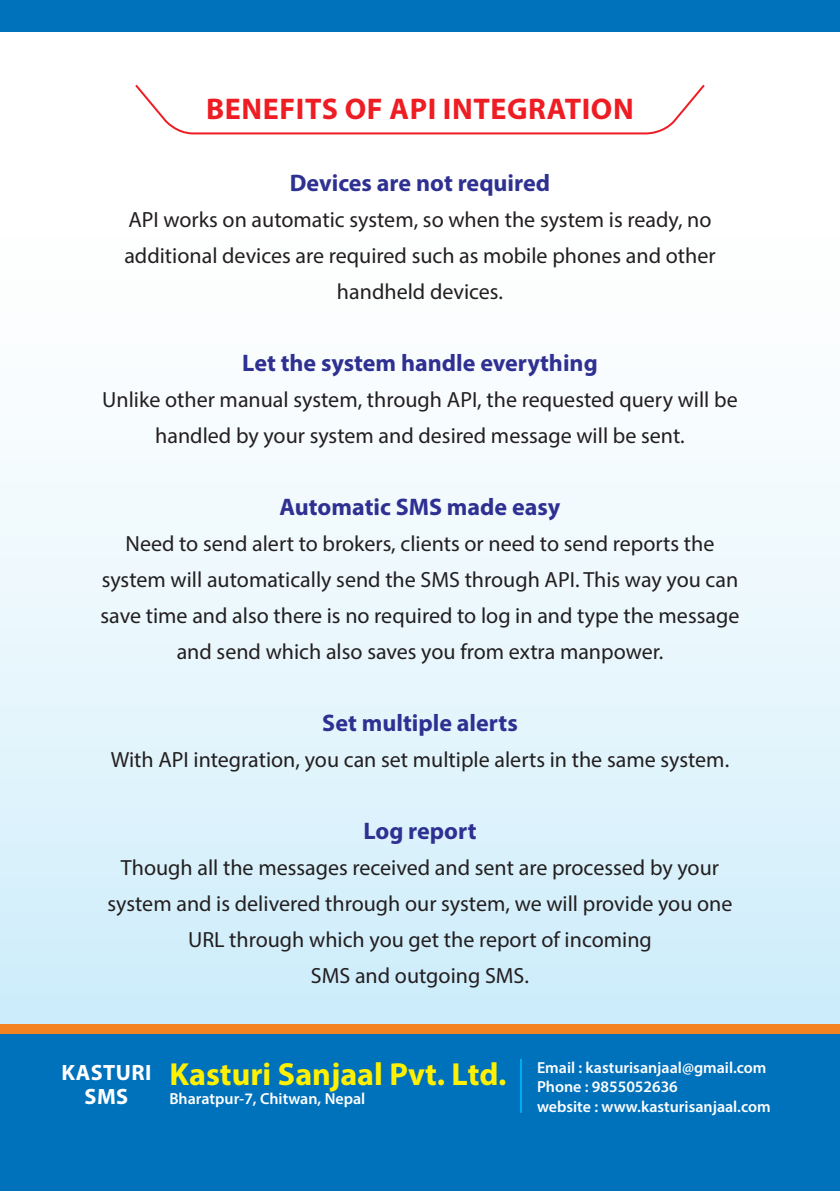
<style>
.page{position:relative;width:840px;height:1191px;background:#fff}
.page>*{position:absolute;margin:0;border:0;box-sizing:border-box;transform-origin:0 0}
.t1{font:700 32px "Myriad Pro";color:#fff101}
.t2{font:700 30px "Myriad Pro";letter-spacing:.02em;color:#ee1d23}
.t3{font:700 24px "Myriad Pro";color:#2e3092}
.t4{font:700 22.2px "Myriad Pro";letter-spacing:.02em;color:#fff}
.t5{font:22px/36px "Myriad Pro";color:#231f20;text-align:center}
.t6{font:600 16px "Myriad Pro";color:#fff}
</style>
<div class="page">
<div style="left:0;top:0;width:839px;height:1077px;background:linear-gradient(to bottom,#fff,#cfedfb)"></div>
<div style="left:0;top:1024px;width:839px;height:64px;background:#f58220"></div>
<div style="left:0;top:1034px;width:839px;height:157px;background:#0072bc"></div>
<svg style="left:133px;top:82px;width:573px;height:53px"></svg>
<div style="left:0;top:0;width:839px;height:32px;background:#0072bc"></div>
<hr style="left:519px;top:1059px;width:2px;height:53px;background:#00aeef">
<p class="t2" style="left:206px;top:89px;width:429px">BENEFITS OF API INTEGRATION</p>
<p class="t3" style="left:289px;top:167px;width:262px">Devices are not required</p>
<p class="t5" style="left:124px;top:201px;width:592px">API works on automatic system, so when the system is ready, no additional devices are required such as mobile phones and other handheld devices.</p>
<p class="t3" style="left:242px;top:347px;width:357px">Let the system handle everything</p>
<p class="t5" style="left:102px;top:381px;width:636px">Unlike other manual system, through API, the requested query will be handled by your system and desired message will be sent.</p>
<p class="t3" style="left:279px;top:491px;width:282px">Automatic SMS made easy</p>
<p class="t5" style="left:100px;top:525px;width:640px">Need to send alert to brokers, clients or need to send reports the system will automatically send the SMS through API. This way you can save time and also there is no required to log in and type the message and send which also saves you from extra manpower.</p>
<p class="t3" style="left:322px;top:707px;width:197px">Set multiple alerts</p>
<p class="t5" style="left:111px;top:741px;width:619px">With API integration, you can set multiple alerts in the same system.</p>
<p class="t3" style="left:363px;top:815px;width:115px">Log report</p>
<p class="t5" style="left:107px;top:849px;width:626px">Though all the messages received and sent are processed by your system and is delivered through our system, we will provide you one URL through which you get the report of incoming<br>SMS and outgoing SMS.</p>
<p class="t4" style="left:61px;top:1058px;width:92px">KASTURI</p>
<p class="t4" style="left:84px;top:1082px;width:45px">SMS</p>
<p class="t1" style="left:169px;top:1053px;width:338px">Kasturi Sanjaal Pvt. Ltd.</p>
<p class="t6" style="left:169px;top:1088px;width:197px">Bharatpur-7, Chitwan, Nepal</p>
<p class="t6" style="left:536px;top:1057px;width:231px">Email : kasturisanjaal@gmail.com</p>
<p class="t6" style="left:536px;top:1076px;width:142px">Phone : 9855052636</p>
<p class="t6" style="left:536px;top:1096px;width:235px">website : www.kasturisanjaal.com</p>
</div>
